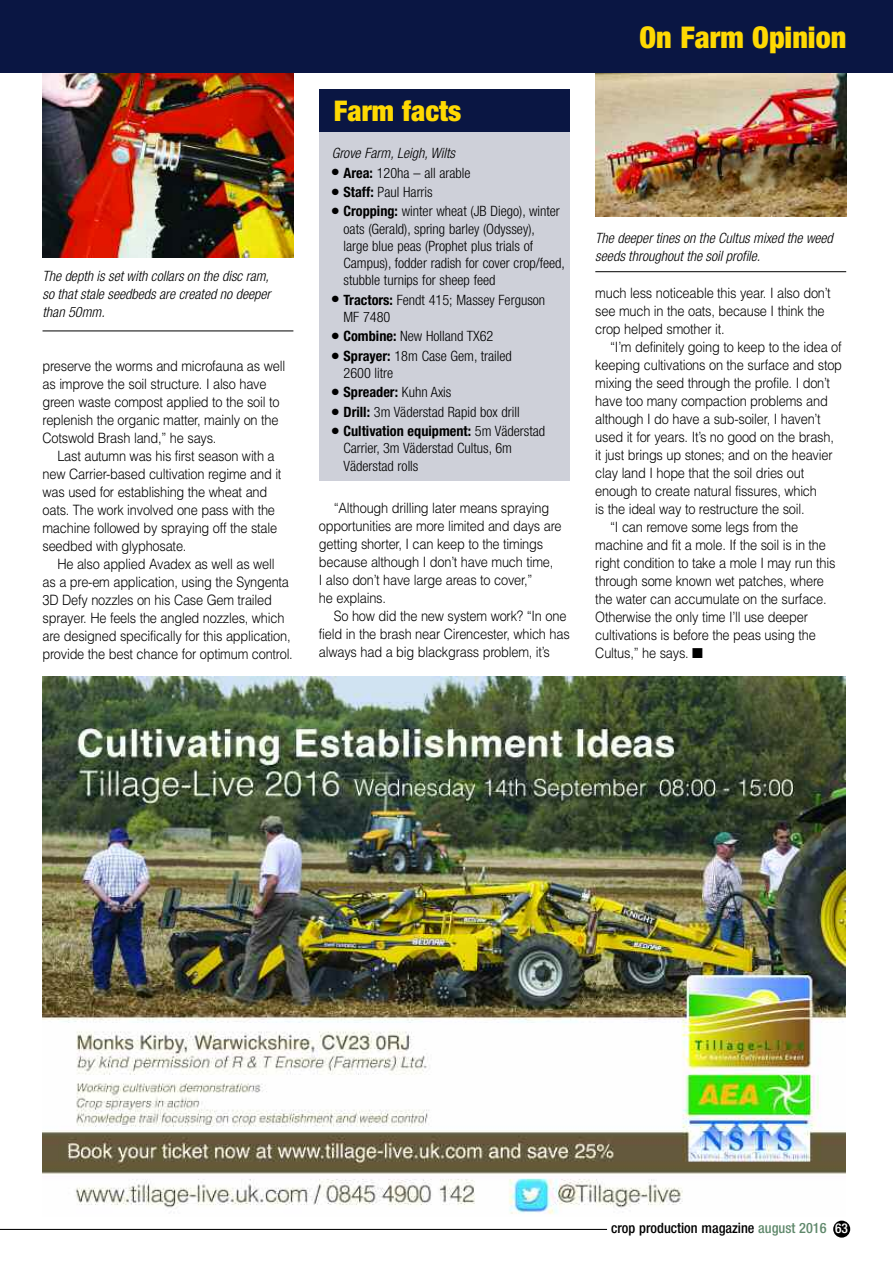
<style>
.page{position:relative;width:893px;height:1263px;background:#fff}
.page>*{position:absolute;margin:0;border:0;box-sizing:border-box;transform-origin:0 0}
.t1{font:900 condensed 30px "Helvetica Neue";color:#ffd902}
.t2{font:900 condensed 28.5px "Helvetica Neue";color:#ffd902}
.t3{font:300 14.25px/18px "Helvetica";letter-spacing:-.015em;color:#000;scale:.9 1}
.t4{font:300 condensed 14.25px/17.2px "Helvetica Neue";color:#000}
.t5{font:italic 300 condensed 14.25px/18px "Helvetica Neue";color:#000;text-align:justify}
.t6{font:500 condensed 14.25px "Helvetica Neue";color:#000}
.t7{font:700 condensed 14.25px "Helvetica Neue";color:#000}
.s1{font-weight:700}
.s2{font-weight:300}
.s3{color:#60896c}
.s4{font-size:13.5px;color:#fff}
</style>
<div class="page">
<img style="left:43px;top:677px;width:802px;height:537px">
<img style="left:43px;top:72px;width:250px;height:185px">
<hr style="left:43px;top:331px;width:250px;height:1px;background:#000">
<img style="left:595px;top:72px;width:251px;height:145px">
<hr style="left:595px;top:271px;width:251px;height:1px;background:#000">
<div style="left:319px;top:131px;width:251px;height:350px;background:#ced0d9"></div>
<div style="left:319px;top:89px;width:251px;height:43px;background:#0a1643"></div>
<div style="left:833px;top:1220px;width:17px;height:17px;background:#000;border-radius:50%"></div>
<hr style="left:0;top:1229px;width:607px;height:1px;background:#000">
<div style="left:0;top:0;width:893px;height:72px;background:#0a1643"></div>
<p class="t5" style="left:43px;top:268px;width:230px">The depth is set with collars on the disc ram, so that stale seedbeds are created no deeper than 50mm.</p>
<p class="t3" style="left:43px;top:357px;width:271px">preserve the worms and microfauna as well as improve the soil structure. I also have green waste compost applied to the soil to replenish the organic matter, mainly on the Cotswold Brash land,” he says.</p>
<p class="t3" style="left:43px;top:447px;width:267px;text-indent:15px">Last autumn was his first season with a new Carrier-based cultivation regime and it was used for establishing the wheat and oats. The work involved one pass with the machine followed by spraying off the stale seedbed with glyphosate.</p>
<p class="t3" style="left:43px;top:555px;width:280px;text-indent:15px">He also applied Avadex as well as well<br>as a pre-em application, using the Syngenta 3D Defy nozzles on his Case Gem trailed sprayer. He feels the angled nozzles, which are designed specifically for this application, provide the best chance for optimum control.</p>
<h2 class="t2" style="left:334px;top:101px;width:129px">Farm facts</h2>
<p class="t5" style="left:332px;top:145px;width:125px">Grove Farm, Leigh, Wilts</p>
<p class="t4" style="left:332px;top:165px;width:140px">● <span class="s1">Area:</span> 120ha – all arable</p>
<p class="t4" style="left:332px;top:184px;width:103px">● <span class="s1">Staff:</span> Paul Harris</p>
<p class="t4" style="left:343px;top:204px;width:223px;text-indent:-12px">● <span class="s1">Cropping:</span> winter wheat (JB Diego), winter oats (Gerald), spring barley (Odyssey),<br>large blue peas (Prophet plus trials of Campus), fodder radish for cover crop/feed, stubble turnips for sheep feed</p>
<p class="t4" style="left:343px;top:292px;width:203px;text-indent:-12px">● <span class="s1">Tractors:</span> Fendt 415; Massey Ferguson<br>MF 7480</p>
<p class="t4" style="left:332px;top:329px;width:163px">● <span class="s1">Combine:</span> New Holland TX62</p>
<p class="t4" style="left:343px;top:348px;width:170px;text-indent:-12px">● <span class="s1">Sprayer:</span> 18m Case Gem, trailed<br>2600 litre</p>
<p class="t7" style="left:332px;top:387px;width:121px">● Spreader: <span class="s2">Kuhn Axis</span></p>
<p class="t4" style="left:332px;top:404px;width:190px">● <span class="s1">Drill:</span> 3m Väderstad Rapid box drill</p>
<p class="t4" style="left:343px;top:424px;width:203px;text-indent:-12px">● <span class="s1">Cultivation equipment:</span> 5m Väderstad<br>Carrier, 3m Väderstad Cultus, 6m<br>Väderstad rolls</p>
<p class="t3" style="left:319px;top:499px;width:271px;text-indent:15px">“Although drilling later means spraying opportunities are more limited and days are getting shorter, I can keep to the timings because although I don’t have much time,<br>I also don’t have large areas to cover,”<br>he explains.</p>
<p class="t3" style="left:319px;top:607px;width:280px;text-indent:15px">So how did the new system work? “In one field in the brash near Cirencester, which has always had a big blackgrass problem, it’s</p>
<h1 class="t1" style="left:639px;top:27px;width:208px">On Farm Opinion</h1>
<p class="t5" style="left:595px;top:230px;width:239px">The deeper tines on the Cultus mixed the weed seeds throughout the soil profile.</p>
<p class="t3" style="left:595px;top:284px;width:263px">much less noticeable this year. I also don’t see much in the oats, because I think the crop helped smother it.</p>
<p class="t3" style="left:610px;top:338px;width:259px">“I’m definitely going to keep to the idea of</p>
<p class="t3" style="left:595px;top:356px;width:276px">keeping cultivations on the surface and stop</p>
<p class="t3" style="left:595px;top:374px;width:262px">mixing the seed through the profile. I don’t</p>
<p class="t3" style="left:595px;top:392px;width:260px">have too many compaction problems and</p>
<p class="t3" style="left:595px;top:410px;width:252px">although I do have a sub-soiler, I haven’t</p>
<p class="t3" style="left:595px;top:428px;width:267px">used it for years. It’s no good on the brash,</p>
<p class="t3" style="left:595px;top:446px;width:265px">it just brings up stones; and on the heavier</p>
<p class="t3" style="left:595px;top:464px;width:234px">clay land I hope that the soil dries out</p>
<p class="t3" style="left:595px;top:482px;width:248px">enough to create natural fissures, which</p>
<p class="t3" style="left:595px;top:500px;width:234px">is the ideal way to restructure the soil.</p>
<p class="t3" style="left:610px;top:518px;width:211px">“I can remove some legs from the</p>
<p class="t3" style="left:595px;top:536px;width:258px">machine and fit a mole. If the soil is in the</p>
<p class="t3" style="left:595px;top:554px;width:268px">right condition to take a mole I may run this</p>
<p class="t3" style="left:595px;top:572px;width:256px">through some known wet patches, where</p>
<p class="t3" style="left:595px;top:590px;width:258px">the water can accumulate on the surface.</p>
<p class="t3" style="left:595px;top:608px;width:238px">Otherwise the only time I’ll use deeper</p>
<p class="t3" style="left:595px;top:626px;width:247px">cultivations is before the peas using the</p>
<p class="t3" style="left:595px;top:644px;width:121px">Cultus,” he says. ■</p>
<p class="t6" style="left:611px;top:1223px;width:238px">crop production magazine <span class="s3">august 2016</span> <span class="s4">63</span></p>
</div>
